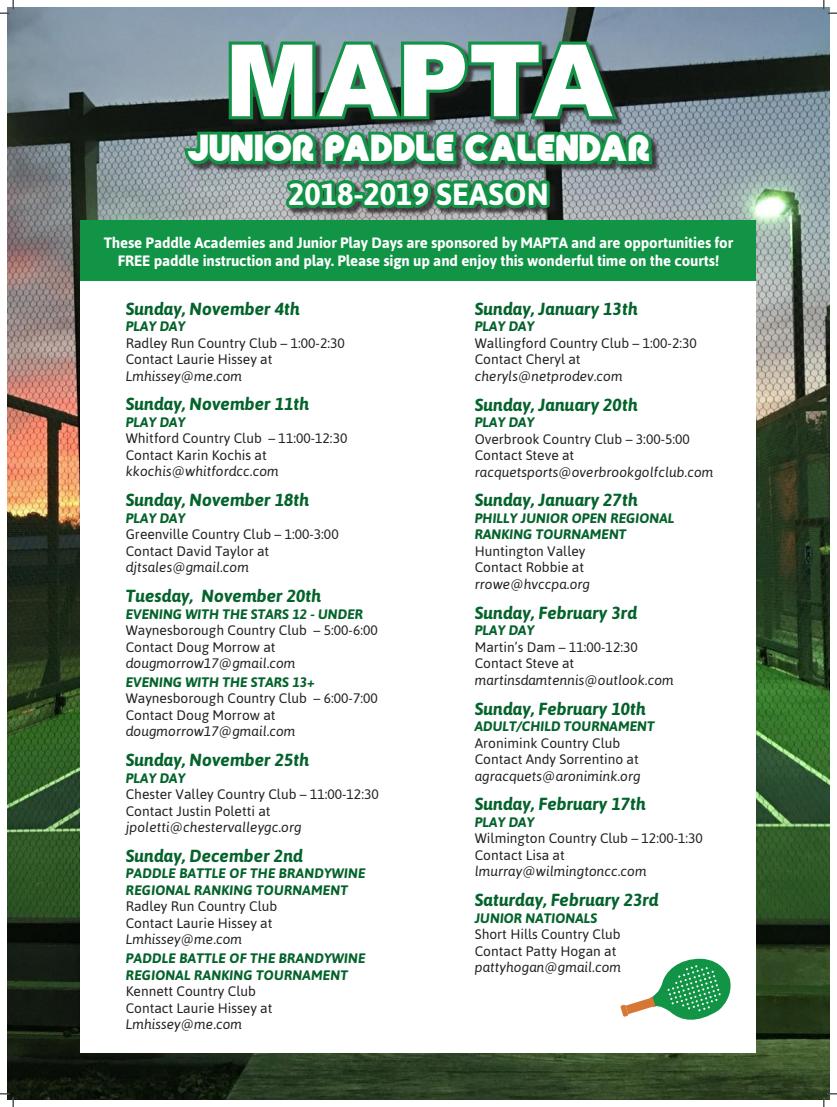
<style>
.page{position:relative;width:837px;height:1107px;background:#fff}
.page>*{position:absolute;margin:0;border:0;box-sizing:border-box;transform-origin:0 0}
.t1{font:900 99.88px "Arial";color:#fff}
.t2{font:700 30.62px "Asap";color:#fff}
.t3{font:27px "Retro Mono Wide";letter-spacing:.02em;color:#fff}
.t4{font:italic 700 17.5px "Asap";color:#04632b}
.t5{font:700 15px "Asap";letter-spacing:-.01em;color:#fff}
.t6{font:13.75px "Asap";color:#231f20}
.t7{font:italic 13.75px "Asap";color:#231f20}
.t8{font:italic 700 13.75px "Asap";color:#04632b}
</style>
<div class="page">
<img style="left:8px;top:8px;width:821px;height:1091px">
<svg style="left:182px;top:12px;width:473px;height:205px;background:#4e7b69"></svg>
<div style="left:81px;top:272px;width:675px;height:780px;background:#fff"></div>
<svg style="left:620px;top:958px;width:111px;height:62px"></svg>
<div style="left:81px;top:220px;width:675px;height:60px;background:#119446"></div>
<svg style="left:0;top:0;width:14px;height:14px"></svg>
<svg style="left:0;top:1093px;width:14px;height:13px"></svg>
<svg style="left:823px;top:0;width:13px;height:14px"></svg>
<svg style="left:823px;top:1093px;width:13px;height:13px"></svg>
<p class="t1" style="left:225px;top:8px;width:389px">MAPTA</p>
<p class="t3" style="left:187px;top:136px;width:463px">JUNIOR PADDLE CALENDAR</p>
<p class="t2" style="left:288px;top:173px;width:262px">2018-2019 SEASON</p>
<p class="t5" style="left:104px;top:233px;width:630px">These Paddle Academies and Junior Play Days are sponsored by MAPTA and are opportunities for</p>
<p class="t5" style="left:118px;top:251px;width:602px">FREE paddle instruction and play. Please sign up and enjoy this wonderful time on the courts!</p>
<p class="t4" style="left:474px;top:297px;width:164px">Sunday, January 13th</p>
<p class="t8" style="left:474px;top:317px;width:61px">PLAY DAY</p>
<p class="t6" style="left:474px;top:334px;width:223px">Wallingford Country Club – 1:00-2:30</p>
<p class="t6" style="left:474px;top:350px;width:107px">Contact Cheryl at</p>
<p class="t7" style="left:474px;top:367px;width:149px">cheryls@netprodev.com</p>
<p class="t4" style="left:474px;top:392px;width:164px">Sunday, January 20th</p>
<p class="t8" style="left:474px;top:413px;width:61px">PLAY DAY</p>
<p class="t6" style="left:474px;top:429px;width:216px">Overbrook Country Club – 3:00-5:00</p>
<p class="t6" style="left:474px;top:446px;width:101px">Contact Steve at</p>
<p class="t7" style="left:474px;top:462px;width:240px">racquetsports@overbrookgolfclub.com</p>
<p class="t4" style="left:474px;top:488px;width:164px">Sunday, January 27th</p>
<p class="t8" style="left:474px;top:509px;width:201px">PHILLY JUNIOR OPEN REGIONAL</p>
<p class="t8" style="left:474px;top:525px;width:153px">RANKING TOURNAMENT</p>
<p class="t6" style="left:474px;top:542px;width:112px">Huntington Valley</p>
<p class="t6" style="left:474px;top:558px;width:111px">Contact Robbie at</p>
<p class="t7" style="left:474px;top:575px;width:117px">rrowe@hvccpa.org</p>
<p class="t4" style="left:474px;top:600px;width:164px">Sunday, February 3rd</p>
<p class="t8" style="left:474px;top:621px;width:61px">PLAY DAY</p>
<p class="t6" style="left:474px;top:637px;width:164px">Martin’s Dam – 11:00-12:30</p>
<p class="t6" style="left:474px;top:654px;width:101px">Contact Steve at</p>
<p class="t7" style="left:474px;top:670px;width:200px">martinsdamtennis@outlook.com</p>
<p class="t4" style="left:474px;top:696px;width:173px">Sunday, February 10th</p>
<p class="t8" style="left:474px;top:717px;width:181px">ADULT/CHILD TOURNAMENT</p>
<p class="t6" style="left:474px;top:733px;width:147px">Aronimink Country Club</p>
<p class="t6" style="left:474px;top:750px;width:165px">Contact Andy Sorrentino at</p>
<p class="t7" style="left:474px;top:766px;width:167px">agracquets@aronimink.org</p>
<p class="t4" style="left:474px;top:792px;width:173px">Sunday, February 17th</p>
<p class="t8" style="left:474px;top:812px;width:61px">PLAY DAY</p>
<p class="t6" style="left:474px;top:829px;width:230px">Wilmington Country Club – 12:00-1:30</p>
<p class="t6" style="left:474px;top:845px;width:91px">Contact Lisa at</p>
<p class="t7" style="left:474px;top:862px;width:173px">lmurray@wilmingtoncc.com</p>
<p class="t4" style="left:474px;top:888px;width:185px">Saturday, February 23rd</p>
<p class="t8" style="left:474px;top:908px;width:124px">JUNIOR NATIONALS</p>
<p class="t6" style="left:474px;top:925px;width:147px">Short Hills Country Club</p>
<p class="t6" style="left:474px;top:941px;width:143px">Contact Patty Hogan at</p>
<p class="t7" style="left:474px;top:958px;width:148px">pattyhogan@gmail.com</p>
<p class="t4" style="left:126px;top:296px;width:176px">Sunday, November 4th</p>
<p class="t8" style="left:126px;top:317px;width:61px">PLAY DAY</p>
<p class="t6" style="left:126px;top:333px;width:220px">Radley Run Country Club – 1:00-2:30</p>
<p class="t6" style="left:126px;top:350px;width:148px">Contact Laurie Hissey at</p>
<p class="t7" style="left:126px;top:366px;width:118px">Lmhissey@me.com</p>
<p class="t4" style="left:126px;top:392px;width:185px">Sunday, November 11th</p>
<p class="t8" style="left:126px;top:413px;width:61px">PLAY DAY</p>
<p class="t6" style="left:126px;top:429px;width:223px">Whitford Country Club – 11:00-12:30</p>
<p class="t6" style="left:126px;top:446px;width:142px">Contact Karin Kochis at</p>
<p class="t7" style="left:126px;top:462px;width:154px">kkochis@whitfordcc.com</p>
<p class="t4" style="left:126px;top:488px;width:185px">Sunday, November 18th</p>
<p class="t8" style="left:126px;top:508px;width:61px">PLAY DAY</p>
<p class="t6" style="left:126px;top:525px;width:214px">Greenville Country Club – 1:00-3:00</p>
<p class="t6" style="left:126px;top:541px;width:145px">Contact David Taylor at</p>
<p class="t7" style="left:126px;top:558px;width:125px">djtsales@gmail.com</p>
<p class="t4" style="left:126px;top:584px;width:197px">Tuesday, November 20th</p>
<p class="t8" style="left:126px;top:604px;width:239px">EVENING WITH THE STARS 12 - UNDER</p>
<p class="t6" style="left:126px;top:621px;width:253px">Waynesborough Country Club – 5:00-6:00</p>
<p class="t6" style="left:126px;top:637px;width:151px">Contact Doug Morrow at</p>
<p class="t7" style="left:126px;top:654px;width:171px">dougmorrow17@gmail.com</p>
<p class="t8" style="left:126px;top:672px;width:190px">EVENING WITH THE STARS 13+</p>
<p class="t6" style="left:126px;top:689px;width:253px">Waynesborough Country Club – 6:00-7:00</p>
<p class="t6" style="left:126px;top:705px;width:151px">Contact Doug Morrow at</p>
<p class="t7" style="left:126px;top:722px;width:171px">dougmorrow17@gmail.com</p>
<p class="t4" style="left:126px;top:748px;width:185px">Sunday, November 25th</p>
<p class="t8" style="left:126px;top:768px;width:61px">PLAY DAY</p>
<p class="t6" style="left:126px;top:785px;width:254px">Chester Valley Country Club – 11:00-12:30</p>
<p class="t6" style="left:126px;top:801px;width:146px">Contact Justin Poletti at</p>
<p class="t7" style="left:126px;top:818px;width:177px">jpoletti@chestervalleygc.org</p>
<p class="t4" style="left:126px;top:843px;width:179px">Sunday, December 2nd</p>
<p class="t8" style="left:126px;top:864px;width:241px">PADDLE BATTLE OF THE BRANDYWINE</p>
<p class="t8" style="left:126px;top:880px;width:224px">REGIONAL RANKING TOURNAMENT</p>
<p class="t6" style="left:126px;top:897px;width:153px">Radley Run Country Club</p>
<p class="t6" style="left:126px;top:913px;width:148px">Contact Laurie Hissey at</p>
<p class="t7" style="left:126px;top:930px;width:118px">Lmhissey@me.com</p>
<p class="t8" style="left:126px;top:949px;width:241px">PADDLE BATTLE OF THE BRANDYWINE</p>
<p class="t8" style="left:126px;top:965px;width:224px">REGIONAL RANKING TOURNAMENT</p>
<p class="t6" style="left:126px;top:982px;width:132px">Kennett Country Club</p>
<p class="t6" style="left:126px;top:998px;width:148px">Contact Laurie Hissey at</p>
<p class="t7" style="left:126px;top:1015px;width:118px">Lmhissey@me.com</p>
</div>
